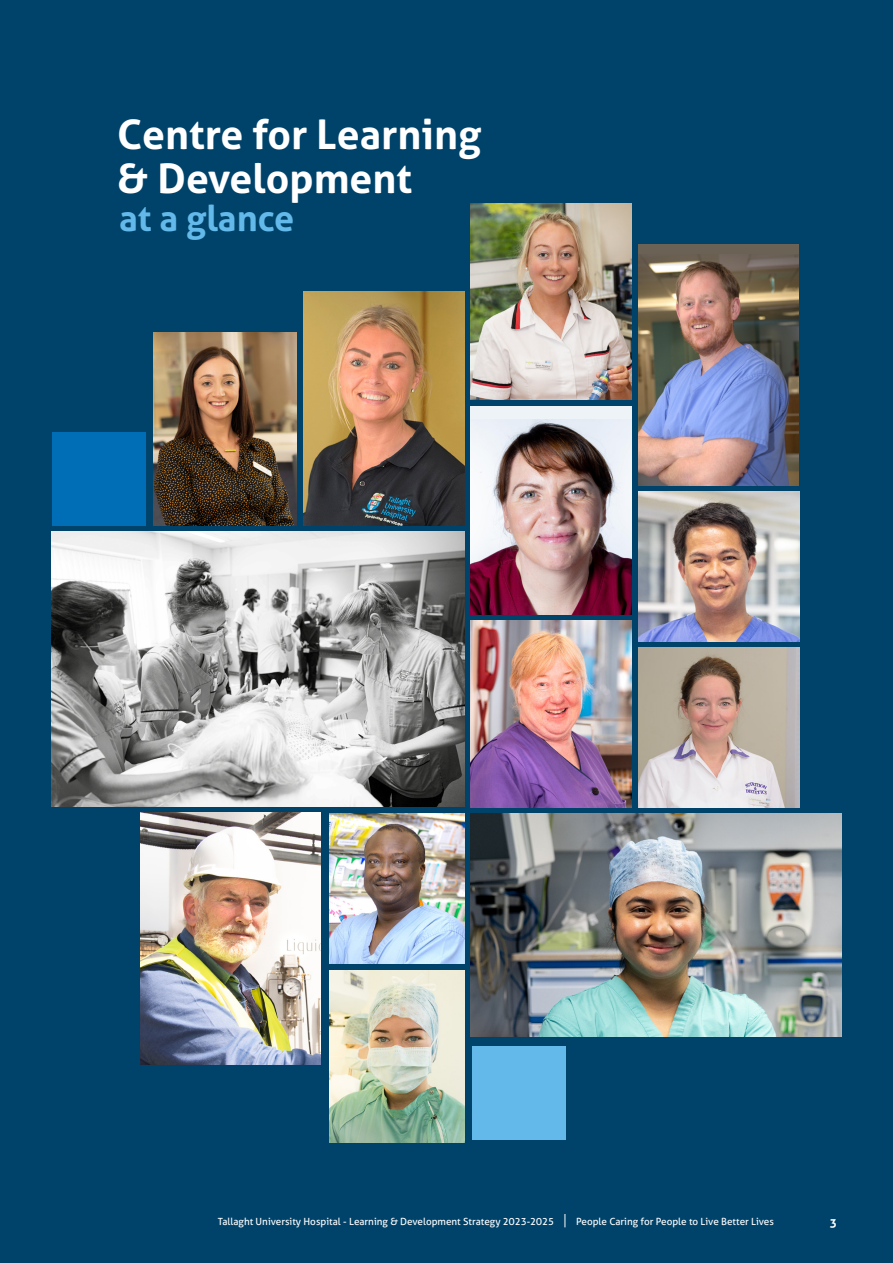
<style>
.page{position:relative;width:893px;height:1263px;background:#00436a}
.page>*{position:absolute;margin:0;border:0;box-sizing:border-box;transform-origin:0 0}
.t1{font:700 40.8px/43.7px "Aller";color:#fff}
.t2{font:700 35.85px "Aller";color:#63b9e9}
.t3{font:700 12px "Aller";color:#fff}
.t4{font:9.9px "Aller";color:#fff}
.s1{font-size:14.1px}
</style>
<div class="page">
<img style="left:638px;top:647px;width:161px;height:160px">
<img style="left:329px;top:970px;width:135px;height:173px">
<img style="left:303px;top:292px;width:161px;height:234px">
<div style="left:470px;top:406px;width:161px;height:209px;background:#eef3f7"></div>
<img style="left:470px;top:419px;width:161px;height:196px">
<img style="left:52px;top:531px;width:412px;height:275px">
<img style="left:638px;top:491px;width:161px;height:150px">
<img style="left:329px;top:813px;width:135px;height:150px">
<img style="left:470px;top:621px;width:161px;height:186px">
<img style="left:470px;top:204px;width:161px;height:195px">
<div style="left:638px;top:244px;width:161px;height:241px;background:#6a6255"></div>
<img style="left:638px;top:255px;width:161px;height:230px">
<img style="left:470px;top:813px;width:371px;height:224px">
<img style="left:153px;top:332px;width:144px;height:194px">
<img style="left:141px;top:812px;width:180px;height:252px">
<div style="left:52px;top:432px;width:93px;height:94px;background:#006db7"></div>
<div style="left:473px;top:1047px;width:93px;height:93px;background:#63b9e9"></div>
<h1 class="t1" style="left:117px;top:113px;width:365px">Centre for Learning &amp; Development</h1>
<h2 class="t2" style="left:119px;top:197px;width:177px">at a glance</h2>
<p class="t4" style="left:218px;top:1216px;width:557px">Tallaght University Hospital - Learning &amp; Development Strategy 2023-2025 <span class="s1">|</span> People Caring for People to Live Better Lives</p>
<p class="t3" style="left:830px;top:1215px;width:9px">3</p>
</div>
